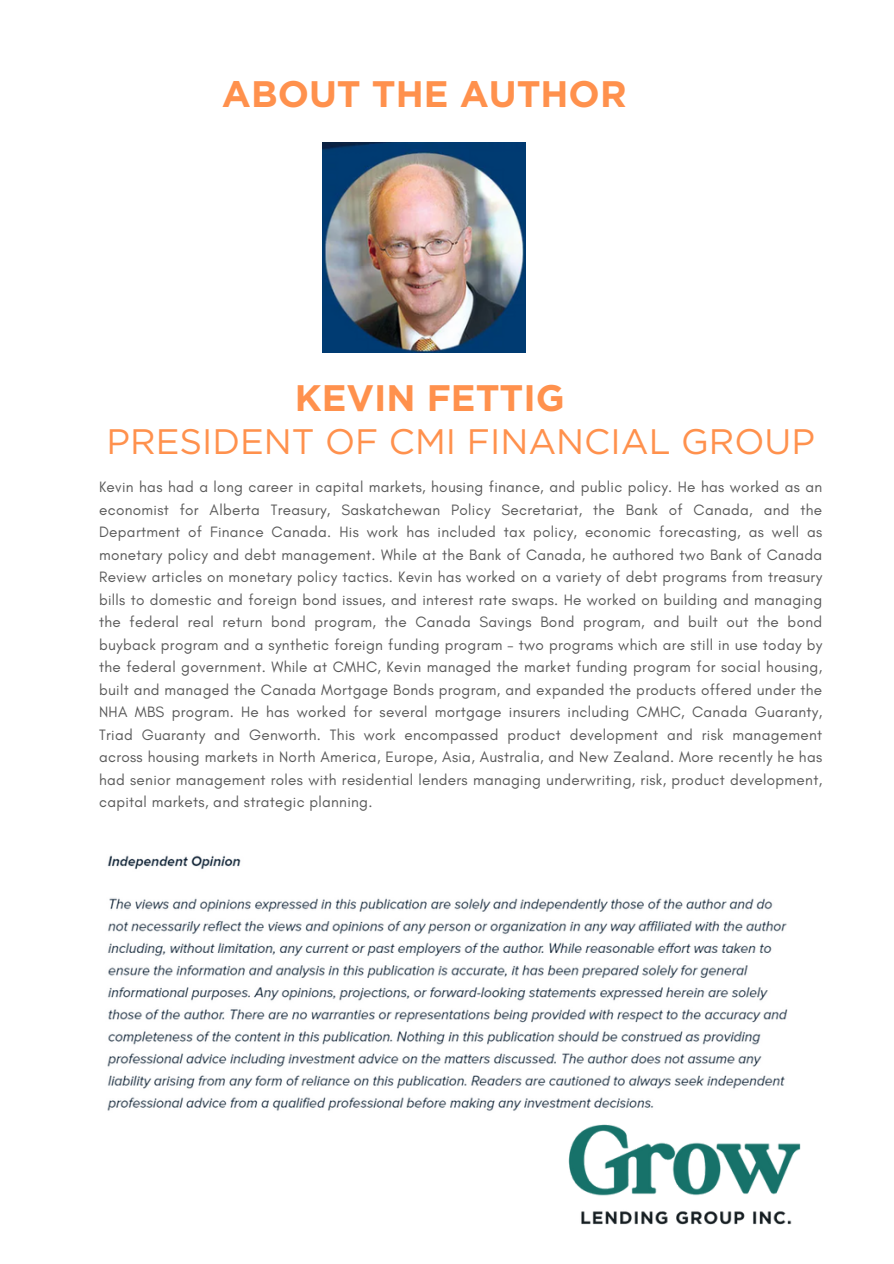
<style>
.page{position:relative;width:894px;height:1264px;background:#fff}
.page>*{position:absolute;margin:0;border:0;box-sizing:border-box;transform-origin:0 0}
.t1{font:700 36.9px "Gotham";color:#ff914d}
.t2{font:35.4px "Gotham";color:#ff914d}
.t3{font:15.3px/22.5px "Glacial Indifference";letter-spacing:.02em;color:#595959;text-align:justify}
</style>
<div class="page">
<img style="left:107px;top:855px;width:681px;height:256px">
<img style="left:568px;top:1124px;width:233px;height:101px">
<img style="left:322px;top:142px;width:204px;height:211px">
<h1 class="t1" style="left:222px;top:72px;width:406px">ABOUT THE AUTHOR</h1>
<h1 class="t1" style="left:295px;top:376px;width:271px">KEVIN FETTIG</h1>
<h2 class="t2" style="left:106px;top:420px;width:710px">PRESIDENT OF CMI FINANCIAL GROUP</h2>
<p class="t3" style="left:99px;top:475px;width:724px">Kevin has had a long career in capital markets, housing finance, and public policy. He has worked as an economist for Alberta Treasury, Saskatchewan Policy Secretariat, the Bank of Canada, and the Department of Finance Canada. His work has included tax policy, economic forecasting, as well as monetary policy and debt management. While at the Bank of Canada, he authored two Bank of Canada Review articles on monetary policy tactics. Kevin has worked on a variety of debt programs from treasury bills to domestic and foreign bond issues, and interest rate swaps. He worked on building and managing the federal real return bond program, the Canada Savings Bond program, and built out the bond buyback program and a synthetic foreign funding program – two programs which are still in use today by the federal government. While at CMHC, Kevin managed the market funding program for social housing, built and managed the Canada Mortgage Bonds program, and expanded the products offered under the NHA MBS program. He has worked for several mortgage insurers including CMHC, Canada Guaranty, Triad Guaranty and Genworth. This work encompassed product development and risk management across housing markets in North America, Europe, Asia, Australia, and New Zealand. More recently he has had senior management roles with residential lenders managing underwriting, risk, product development, capital markets, and strategic planning.</p>
</div>
